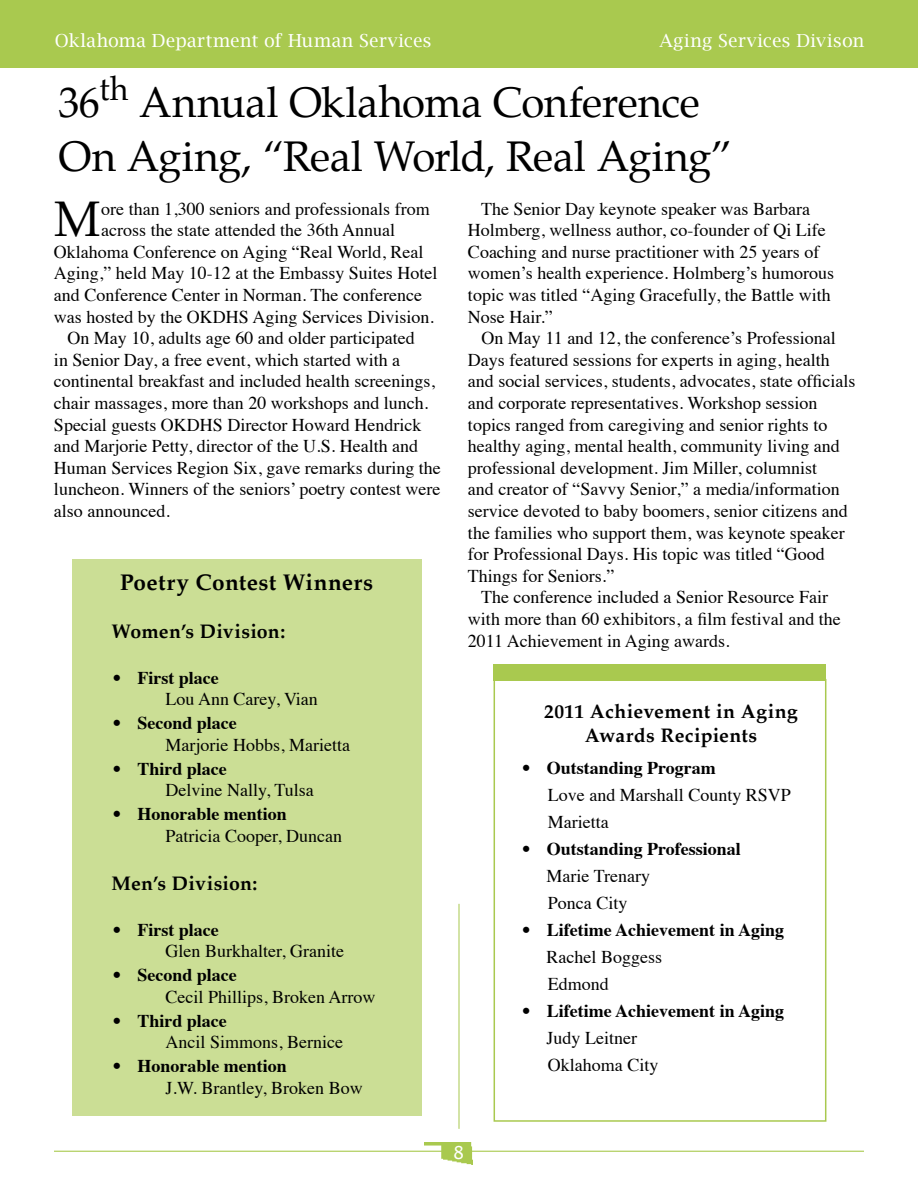
<style>
.page{position:relative;width:918px;height:1188px;background:#fff}
.page>*{position:absolute;margin:0;border:0;box-sizing:border-box;transform-origin:0 0}
.t1{font:48.9px "Palatino";color:#000}
.t2{font:42px/54px "Palatino";letter-spacing:-.015em;color:#000}
.t3{font:700 22.5px "Palatino";letter-spacing:.02em;color:#000}
.t4{font:700 19.5px/24px "Palatino";letter-spacing:.015em;color:#000;text-align:center}
.t5{font:18px/21.6px "Times";color:#000}
.t6{font:700 18px/27px "Times";color:#000}
.t7{font:18px "Lucida Bright";letter-spacing:.015em;color:#fff}
.t8{font:18px "Lucida Sans";color:#fff}
.s1{font-family:"Palatino"}
.s2{font-weight:700}
.s3{font-family:"Palatino";font-weight:400}
.s4{font-weight:400}
</style>
<div class="page">
<hr style="left:54px;top:1151px;width:810px;height:1px;background:#a9c94f">
<img style="left:425px;top:1142px;width:48px;height:23px">
<div style="left:494px;top:679px;width:332px;height:443px;background:#fff;border:2px solid #a9c94f"></div>
<div style="left:493px;top:664px;width:333px;height:16px;background:#a9c94f"></div>
<div style="left:0;top:0;width:918px;height:68px;background:#a9c94f"></div>
<hr style="left:459px;top:904px;width:1px;height:225px;background:#a9c94f">
<div style="left:72px;top:560px;width:350px;height:556px;background:#cbde95"></div>
<p class="t7" style="left:55px;top:30px;width:378px">Oklahoma Department of Human Services</p>
<p class="t7" style="left:660px;top:30px;width:206px">Aging Services Divison</p>
<h2 class="t2" style="left:58px;top:75px;width:676px">36<sup>th</sup> Annual Oklahoma Conference<br>On Aging, “Real World, Real Aging”</h2>
<h1 class="t1" style="left:54px;top:179px;width:48px">M</h1>
<p class="t5" style="left:101px;top:196px;width:330px">ore than 1,300 seniors and professionals from</p>
<p class="t5" style="left:101px;top:218px;width:295px">across the state attended the 36th Annual</p>
<p class="t5" style="left:54px;top:239px;width:371px">Oklahoma Conference on Aging “Real World, Real</p>
<p class="t5" style="left:54px;top:261px;width:385px">Aging,” held May 10-12 at the Embassy Suites Hotel</p>
<p class="t5" style="left:54px;top:283px;width:370px">and Conference Center in Norman. The conference</p>
<p class="t5" style="left:54px;top:304px;width:381px">was hosted by the OKDHS Aging Services Division.</p>
<p class="t5" style="left:67px;top:326px;width:349px">On May 10, adults age 60 and older participated</p>
<p class="t5" style="left:54px;top:347px;width:348px">in Senior Day, a free event, which started with a</p>
<p class="t5" style="left:54px;top:369px;width:382px">continental breakfast and included health screenings,</p>
<p class="t5" style="left:54px;top:391px;width:376px">chair massages, more than 20 workshops and lunch.</p>
<p class="t5" style="left:54px;top:412px;width:369px">Special guests OKDHS Director Howard Hendrick</p>
<p class="t5" style="left:54px;top:434px;width:366px">and Marjorie Petty, director of the U.S. Health and</p>
<p class="t5" style="left:54px;top:455px;width:388px">Human Services Region Six, gave remarks during the</p>
<p class="t5" style="left:54px;top:477px;width:388px">luncheon. Winners of the seniors’ poetry contest were</p>
<p class="t5" style="left:54px;top:499px;width:117px">also announced.</p>
<p class="t3" style="left:120px;top:563px;width:254px">Poetry Contest Winners</p>
<p class="t4" style="left:112px;top:619px;width:175px">Women’s Division:</p>
<p class="t5" style="left:166px;top:665px;width:154px;text-indent:-54px"><span class="s1">•</span> <span class="s2">First place<br></span>Lou Ann Carey, Vian</p>
<p class="t5" style="left:166px;top:711px;width:186px;text-indent:-54px"><span class="s1">•</span> <span class="s2">Second place<br></span>Marjorie Hobbs, Marietta</p>
<p class="t5" style="left:166px;top:756px;width:150px;text-indent:-54px"><span class="s1">•</span> <span class="s2">Third place<br></span>Delvine Nally, Tulsa</p>
<p class="t5" style="left:166px;top:802px;width:178px;text-indent:-54px"><span class="s1">•</span> <span class="s2">Honorable mention<br></span>Patricia Cooper, Duncan</p>
<p class="t4" style="left:112px;top:871px;width:147px">Men’s Division:</p>
<p class="t5" style="left:166px;top:917px;width:180px;text-indent:-54px"><span class="s1">•</span> <span class="s2">First place<br></span>Glen Burkhalter, Granite</p>
<p class="t5" style="left:166px;top:963px;width:211px;text-indent:-54px"><span class="s1">•</span> <span class="s2">Second place<br></span>Cecil Phillips, Broken Arrow</p>
<p class="t5" style="left:166px;top:1008px;width:179px;text-indent:-54px"><span class="s1">•</span> <span class="s2">Third place<br></span>Ancil Simmons, Bernice</p>
<p class="t5" style="left:166px;top:1054px;width:199px;text-indent:-54px"><span class="s1">•</span> <span class="s2">Honorable mention<br></span>J.W. Brantley, Broken Bow</p>
<p class="t5" style="left:468px;top:196px;width:368px;text-indent:13px">The Senior Day keynote speaker was Barbara Holmberg, wellness author, co-founder of Qi Life Coaching and nurse practitioner with 25 years of women’s health experience. Holmberg’s humorous topic was titled “Aging Gracefully, the Battle with Nose Hair.”</p>
<p class="t5" style="left:481px;top:326px;width:356px">On May 11 and 12, the conference’s Professional</p>
<p class="t5" style="left:468px;top:347px;width:363px">Days featured sessions for experts in aging, health</p>
<p class="t5" style="left:468px;top:369px;width:389px">and social services, students, advocates, state officials</p>
<p class="t5" style="left:468px;top:391px;width:351px">and corporate representatives. Workshop session</p>
<p class="t5" style="left:468px;top:412px;width:361px">topics ranged from caregiving and senior rights to</p>
<p class="t5" style="left:468px;top:434px;width:373px">healthy aging, mental health, community living and</p>
<p class="t5" style="left:468px;top:455px;width:351px">professional development. Jim Miller, columnist</p>
<p class="t5" style="left:468px;top:477px;width:373px">and creator of “Savvy Senior,” a media/information</p>
<p class="t5" style="left:468px;top:499px;width:381px">service devoted to baby boomers, senior citizens and</p>
<p class="t5" style="left:468px;top:520px;width:378px">the families who support them, was keynote speaker</p>
<p class="t5" style="left:468px;top:542px;width:358px">for Professional Days. His topic was titled “Good</p>
<p class="t5" style="left:468px;top:563px;width:148px">Things for Seniors.”</p>
<p class="t5" style="left:481px;top:585px;width:348px">The conference included a Senior Resource Fair</p>
<p class="t5" style="left:468px;top:607px;width:374px">with more than 60 exhibitors, a film festival and the</p>
<p class="t5" style="left:468px;top:628px;width:263px">2011 Achievement in Aging awards.</p>
<p class="t4" style="left:544px;top:699px;width:255px">2011 Achievement in Aging<br>Awards Recipients</p>
<p class="t5" style="left:548px;top:752px;width:244px;line-height:27px;text-indent:-27px"><span class="s1">•</span> <span class="s2">Outstanding Program<br></span>Love and Marshall County RSVP<br>Marietta</p>
<p class="t6" style="left:547px;top:833px;width:196px;text-indent:-26px"><span class="s3">•</span> Outstanding Professional<br><span class="s4">Marie Trenary<br>Ponca City</span></p>
<p class="t6" style="left:547px;top:914px;width:239px;text-indent:-26px"><span class="s3">•</span> Lifetime Achievement in Aging<br><span class="s4">Rachel Boggess<br>Edmond</span></p>
<p class="t6" style="left:547px;top:995px;width:239px;text-indent:-26px"><span class="s3">•</span> Lifetime Achievement in Aging<br><span class="s4">Judy Leitner<br>Oklahoma City</span></p>
<p class="t8" style="left:453px;top:1142px;width:13px">8</p>
</div>
